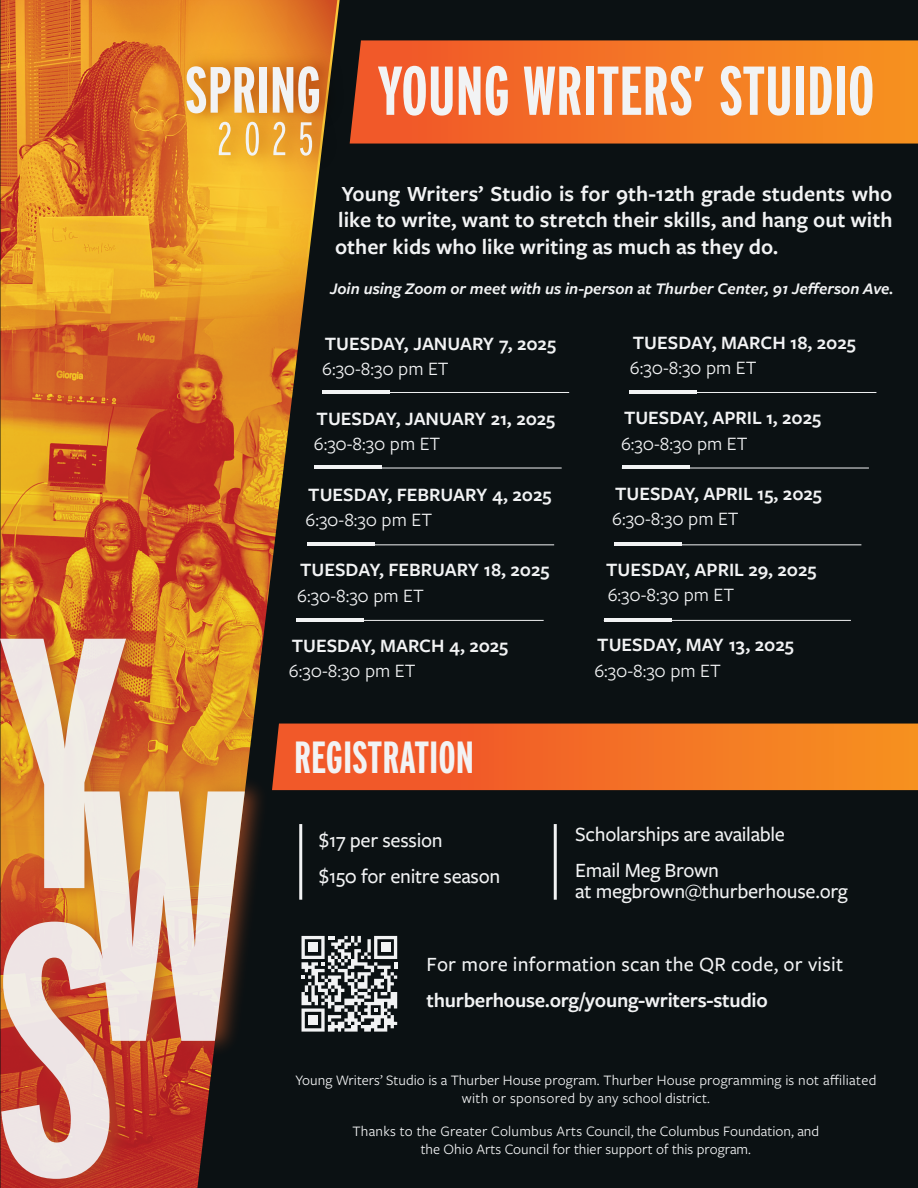
<style>
.page{position:relative;width:918px;height:1188px;background:#0b1113}
.page>*{position:absolute;margin:0;border:0;box-sizing:border-box;transform-origin:0 0}
.t1{font:700 69px "Interstate Compressed";color:#f2f3f4}
.t2{font:700 45px "Interstate Compressed";color:#f2f3f4}
.t3{font:600 22.35px/26.8px "Freight Sans Pro";color:#f2f3f4;text-align:justify}
.t4{font:500 21px/36px "Freight Sans Pro";letter-spacing:-.015em;color:#f2f3f4}
.t5{font:500 21px "Freight Sans Pro";letter-spacing:.01em;color:#f2f3f4}
.t6{font:600 21px "Freight Sans Pro";letter-spacing:-.015em;color:#f2f3f4}
.t7{font:600 19.65px "Freight Sans Pro";color:#f2f3f4}
.t8{font:19.65px "Freight Sans Pro";color:#f2f3f4}
.t9{font:italic 600 16.8px "Freight Sans Pro";color:#f2f3f4}
.t10{font:15px/18px "Freight Sans Pro";color:#f2f3f4;text-align:center}
</style>
<div class="page">
<img style="left:0;top:0;width:340px;height:1032px">
<img style="left:0;top:616px;width:275px;height:572px">
<svg style="left:0;top:639px;width:245px;height:540px;background:#cf9575"></svg>
<svg style="left:142px;top:0;width:195px;height:302px;background:#d68f26"></svg>
<hr style="left:322px;top:392px;width:247px;height:1px;background:#f2f3f4">
<hr style="left:315px;top:468px;width:247px;height:1px;background:#f2f3f4">
<hr style="left:307px;top:544px;width:247px;height:1px;background:#f2f3f4">
<hr style="left:297px;top:620px;width:247px;height:1px;background:#f2f3f4">
<hr style="left:322px;top:390px;width:68px;height:3px;background:#f2f3f4">
<hr style="left:315px;top:466px;width:67px;height:3px;background:#f2f3f4">
<hr style="left:307px;top:543px;width:68px;height:3px;background:#f2f3f4">
<hr style="left:297px;top:619px;width:67px;height:3px;background:#f2f3f4">
<hr style="left:629px;top:392px;width:247px;height:1px;background:#f2f3f4">
<hr style="left:622px;top:468px;width:247px;height:1px;background:#f2f3f4">
<hr style="left:614px;top:544px;width:247px;height:1px;background:#f2f3f4">
<hr style="left:604px;top:620px;width:247px;height:1px;background:#f2f3f4">
<hr style="left:629px;top:390px;width:68px;height:3px;background:#f2f3f4">
<hr style="left:622px;top:466px;width:68px;height:3px;background:#f2f3f4">
<hr style="left:614px;top:543px;width:68px;height:3px;background:#f2f3f4">
<hr style="left:604px;top:619px;width:68px;height:3px;background:#f2f3f4">
<svg style="left:350px;top:40px;width:568px;height:104px;background:#ef7224"></svg>
<hr style="left:554px;top:824px;width:3px;height:76px;background:#f2f3f4">
<hr style="left:299px;top:824px;width:3px;height:76px;background:#f2f3f4">
<svg style="left:272px;top:724px;width:646px;height:66px;background:#f16d25"></svg>
<svg style="left:302px;top:936px;width:95px;height:96px"></svg>
<div style="left:308px;top:943px;width:10px;height:9px;background:#f2f3f4"></div>
<div style="left:381px;top:943px;width:10px;height:9px;background:#f2f3f4"></div>
<div style="left:308px;top:1015px;width:10px;height:10px;background:#f2f3f4"></div>
<img style="left:171px;top:44px;width:169px;height:92px">
<svg style="left:186px;top:66px;width:69px;height:47px;background:#e8c599"></svg>
<div style="left:259px;top:67px;width:8px;height:46px;background:#f2f3f4"></div>
<svg style="left:273px;top:66px;width:46px;height:33px;background:#e3bea4"></svg>
<img style="left:204px;top:99px;width:136px;height:79px">
<svg style="left:219px;top:122px;width:12px;height:33px"></svg>
<svg style="left:246px;top:122px;width:13px;height:34px"></svg>
<svg style="left:273px;top:122px;width:12px;height:33px"></svg>
<svg style="left:300px;top:122px;width:12px;height:34px"></svg>
<h1 class="t1" style="left:377px;top:53px;width:499px">YOUNG WRITERS’ STUIDIO</h1>
<h3 class="t3" style="left:335px;top:179px;width:559px">Young Writers’ Studio is for 9th-12th grade students who like to write, want to stretch their skills, and hang out with other kids who like writing as much as they do.</h3>
<p class="t9" style="left:330px;top:277px;width:565px">Join using Zoom or meet with us in-person at Thurber Center, 91 Jefferson Ave.</p>
<h3 class="t7" style="left:325px;top:330px;width:233px">TUESDAY, JANUARY 7, 2025</h3>
<h3 class="t8" style="left:322px;top:355px;width:128px">6:30-8:30 pm ET</h3>
<h3 class="t7" style="left:317px;top:405px;width:240px">TUESDAY, JANUARY 21, 2025</h3>
<h3 class="t8" style="left:314px;top:431px;width:128px">6:30-8:30 pm ET</h3>
<h3 class="t7" style="left:308px;top:481px;width:245px">TUESDAY, FEBRUARY 4, 2025</h3>
<h3 class="t8" style="left:306px;top:507px;width:128px">6:30-8:30 pm ET</h3>
<h3 class="t7" style="left:300px;top:557px;width:251px">TUESDAY, FEBRUARY 18, 2025</h3>
<h3 class="t8" style="left:297px;top:582px;width:128px">6:30-8:30 pm ET</h3>
<h3 class="t7" style="left:292px;top:632px;width:218px">TUESDAY, MARCH 4, 2025</h3>
<h3 class="t8" style="left:289px;top:658px;width:128px">6:30-8:30 pm ET</h3>
<h3 class="t7" style="left:633px;top:329px;width:224px">TUESDAY, MARCH 18, 2025</h3>
<h3 class="t8" style="left:630px;top:355px;width:128px">6:30-8:30 pm ET</h3>
<h3 class="t7" style="left:624px;top:405px;width:199px">TUESDAY, APRIL 1, 2025</h3>
<h3 class="t8" style="left:621px;top:430px;width:128px">6:30-8:30 pm ET</h3>
<h3 class="t7" style="left:615px;top:480px;width:208px">TUESDAY, APRIL 15, 2025</h3>
<h3 class="t8" style="left:612px;top:506px;width:128px">6:30-8:30 pm ET</h3>
<h3 class="t7" style="left:606px;top:556px;width:212px">TUESDAY, APRIL 29, 2025</h3>
<h3 class="t8" style="left:608px;top:581px;width:128px">6:30-8:30 pm ET</h3>
<h3 class="t7" style="left:597px;top:632px;width:198px">TUESDAY, MAY 13, 2025</h3>
<h3 class="t8" style="left:594px;top:657px;width:128px">6:30-8:30 pm ET</h3>
<h2 class="t2" style="left:294px;top:733px;width:181px">REGISTRATION</h2>
<h3 class="t4" style="left:319px;top:822px;width:183px">$17 per session<br>$150 for enitre season</h3>
<h3 class="t4" style="left:575px;top:815px;width:211px">Scholarships are available<br>Email Meg Brown</h3>
<h3 class="t4" style="left:575px;top:872px;width:274px">at megbrown@thurberhouse.org</h3>
<h3 class="t5" style="left:427px;top:950px;width:418px">For more information scan the QR code, or visit</h3>
<h3 class="t6" style="left:427px;top:986px;width:343px">thurberhouse.org/young-writers-studio</h3>
<p class="t10" style="left:295px;top:1070px;width:583px">Young Writers’ Studio is a Thurber House program. Thurber House programming is not affiliated with or sponsored by any school district.</p>
<p class="t10" style="left:352px;top:1121px;width:468px">Thanks to the Greater Columbus Arts Council, the Columbus Foundation, and the Ohio Arts Council for thier support of this program.</p>
</div>
